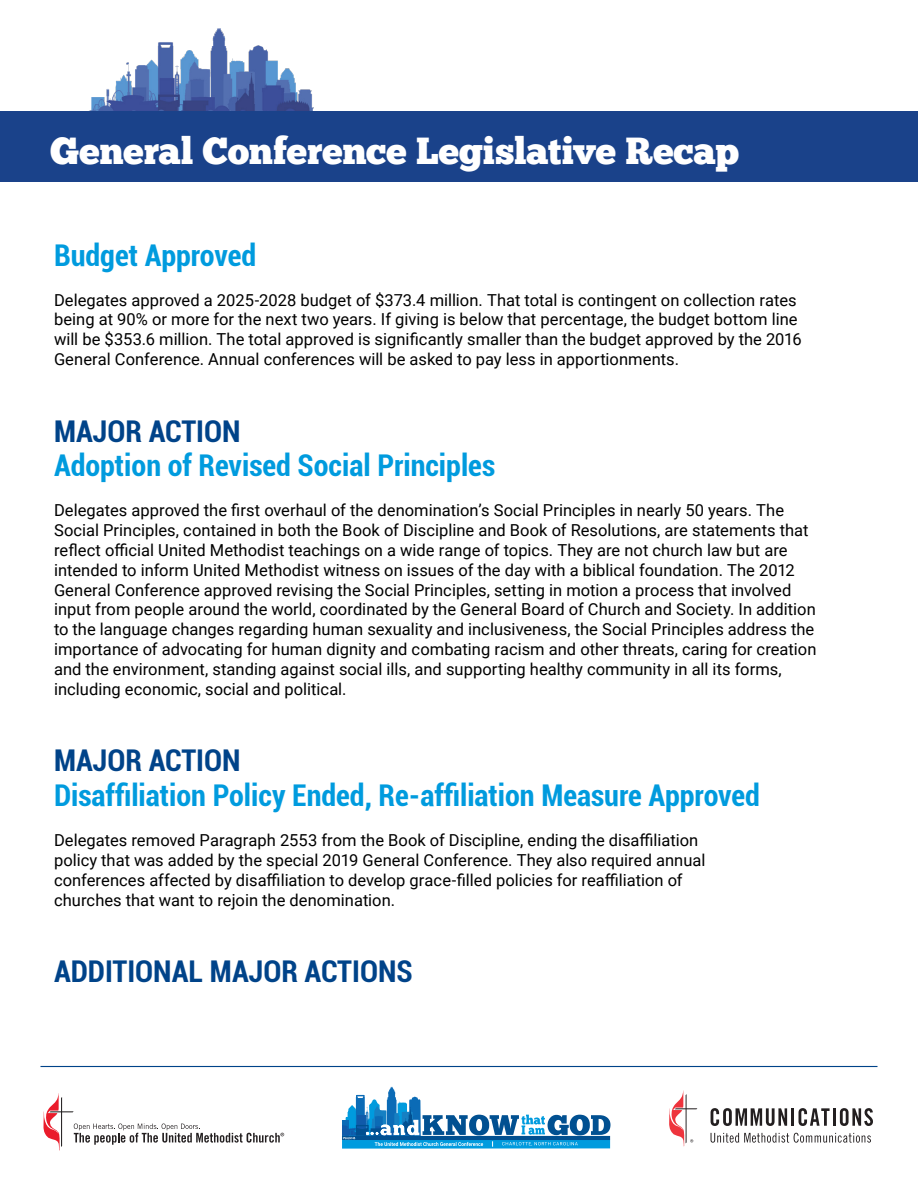
<style>
.page{position:relative;width:918px;height:1188px;background:#fff}
.page>*{position:absolute;margin:0;border:0;box-sizing:border-box;transform-origin:0 0}
.t1{font:37.5px "Chunk Five Ex";letter-spacing:-.005em;color:#fff}
.Major_Action2{font:700 condensed 30px "Roboto";color:#009bde}
.Major_Action{font:700 condensed 30px "Roboto";color:#004389}
.Body_copy{font:16.5px/19.8px "Roboto";color:#000}
</style>
<div class="page">
<img style="left:89px;top:29px;width:225px;height:82px">
<div style="left:0;top:111px;width:918px;height:70px;background:#1a428a"></div>
<hr style="left:40px;top:1066px;width:838px;height:1px;background:#004389">
<div style="left:342px;top:1140px;width:268px;height:9px;background:#009bde"></div>
<svg style="left:342px;top:1087px;width:269px;height:60px"></svg>
<svg style="left:669px;top:1090px;width:28px;height:56px"></svg>
<svg style="left:711px;top:1108px;width:76px;height:18px"></svg>
<hr style="left:791px;top:1108px;width:3px;height:18px;background:#231f20">
<svg style="left:799px;top:1108px;width:31px;height:18px"></svg>
<hr style="left:833px;top:1108px;width:3px;height:18px;background:#231f20">
<svg style="left:840px;top:1108px;width:33px;height:18px"></svg>
<svg style="left:711px;top:1133px;width:160px;height:10px"></svg>
<svg style="left:44px;top:1093px;width:240px;height:58px"></svg>
<h1 class="t1" style="left:50px;top:123px;width:690px">General Conference Legislative Recap</h1>
<p class="Major_Action2" style="left:54px;top:234px;width:204px">Budget Approved</p>
<p class="Body_copy" style="left:54px;top:289px;width:749px">Delegates approved a 2025-2028 budget of $373.4 million. That total is contingent on collection rates being at 90% or more for the next two years. If giving is below that percentage, the budget bottom line will be $353.6 million. The total approved is significantly smaller than the budget approved by the 2016<br>General Conference. Annual conferences will be asked to pay less in apportionments.</p>
<p class="Major_Action" style="left:54px;top:410px;width:188px">MAJOR ACTION</p>
<p class="Major_Action2" style="left:54px;top:445px;width:443px">Adoption of Revised Social Principles</p>
<p class="Body_copy" style="left:54px;top:500px;width:764px">Delegates approved the first overhaul of the denomination’s Social Principles in nearly 50 years. The Social Principles, contained in both the Book of Discipline and Book of Resolutions, are statements that reflect official United Methodist teachings on a wide range of topics. They are not church law but are intended to inform United Methodist witness on issues of the day with a biblical foundation. The 2012<br>General Conference approved revising the Social Principles, setting in motion a process that involved input from people around the world, coordinated by the General Board of Church and Society. In addition to the language changes regarding human sexuality and inclusiveness, the Social Principles address the importance of advocating for human dignity and combating racism and other threats, caring for creation and the environment, standing against social ills, and supporting healthy community in all its forms, including economic, social and political.</p>
<p class="Major_Action" style="left:54px;top:740px;width:188px">MAJOR ACTION</p>
<p class="Major_Action2" style="left:54px;top:774px;width:708px">Disaffiliation Policy Ended, Re-affiliation Measure Approved</p>
<p class="Body_copy" style="left:54px;top:830px;width:653px">Delegates removed Paragraph 2553 from the Book of Discipline, ending the disaffiliation policy that was added by the special 2019 General Conference. They also required annual conferences affected by disaffiliation to develop grace-filled policies for reaffiliation of churches that want to rejoin the denomination.</p>
<p class="Major_Action" style="left:54px;top:951px;width:360px">ADDITIONAL MAJOR ACTIONS</p>
</div>
